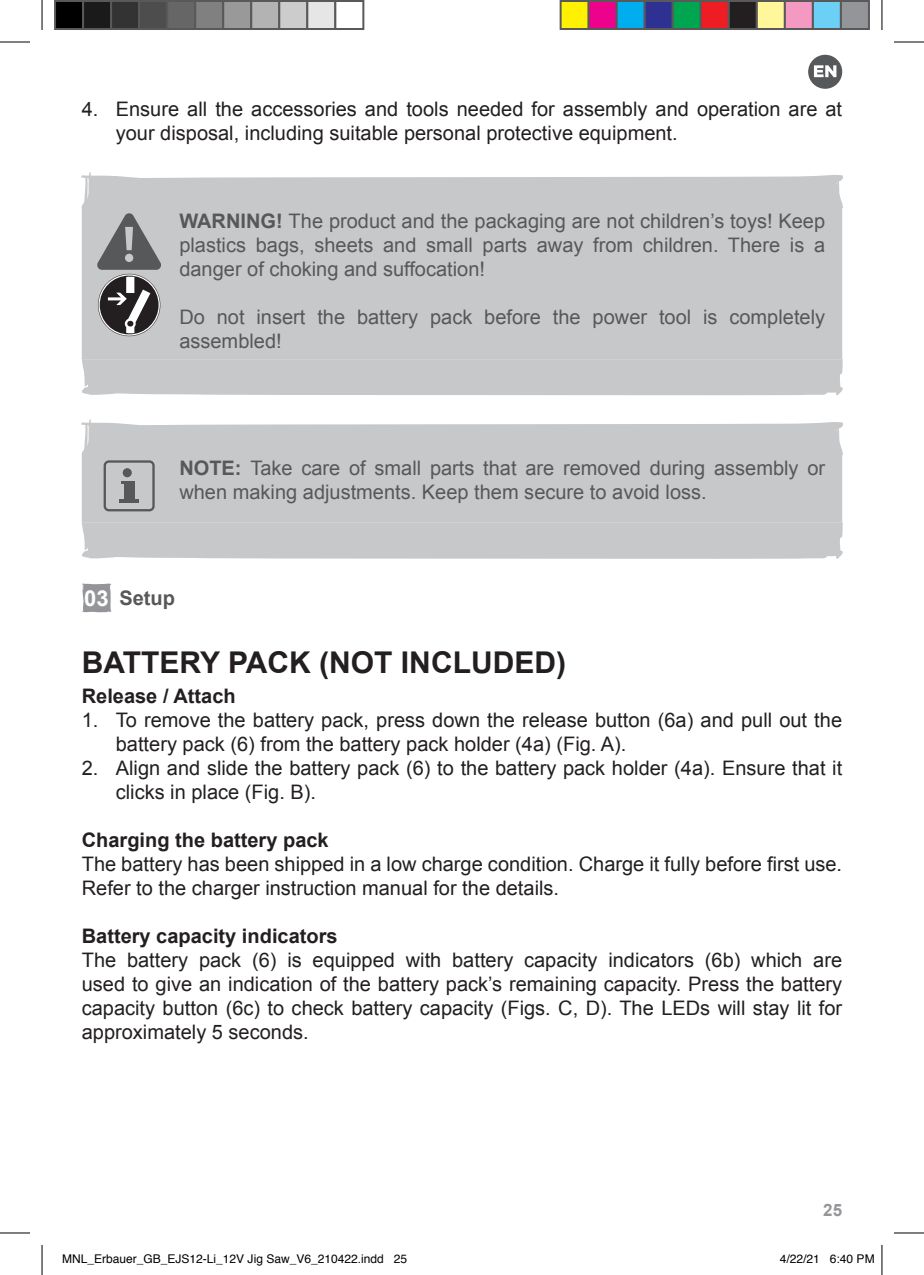
<style>
.page{position:relative;width:924px;height:1275px;background:#fff}
.page>*{position:absolute;margin:0;border:0;box-sizing:border-box;transform-origin:0 0}
.Sub_header{font:700 30px "Arial";color:#231f20}
.t1{font:700 22px "Arial";color:#fff}
.t2{font:20px/24px "Arial";color:#231f20}
.warning_box_text{font:20px/24px "Arial";color:#57585a}
.t3{font:700 20px "Arial";color:#231f20}
.Sub_headline_title{font:700 20px "Arial";color:#57585a}
.t4{font:700 17px "Arial";color:#939598}
.t5{font:12px "Helvetica";color:#000}
.s1{font-weight:700}
</style>
<div class="page">
<svg style="left:808px;top:55px;width:33px;height:34px"></svg>
<div style="left:82px;top:336px;width:759px;height:23px;background:#c7c8ca"></div>
<svg style="left:82px;top:172px;width:759px;height:164px;background:#c4c5c7"></svg>
<div style="left:82px;top:359px;width:759px;height:36px;background:#c7c8ca"></div>
<svg style="left:82px;top:511px;width:759px;height:12px;background:#c7c8ca"></svg>
<svg style="left:82px;top:419px;width:759px;height:92px;background:#c9cacc"></svg>
<div style="left:124px;top:481px;width:10px;height:19px;background:#57585a"></div>
<hr style="left:119px;top:499px;width:20px;height:4px;background:#57585a">
<div style="left:82px;top:523px;width:759px;height:36px;background:#c7c8ca"></div>
<svg style="left:82px;top:583px;width:29px;height:29px"></svg>
<hr style="left:0;top:42px;width:30px;height:1px;background:#000">
<hr style="left:893px;top:42px;width:30px;height:1px;background:#000">
<hr style="left:0;top:1232px;width:30px;height:1px;background:#000">
<hr style="left:893px;top:1232px;width:30px;height:1px;background:#000">
<hr style="left:42px;top:0;width:1px;height:30px;background:#000">
<hr style="left:42px;top:1245px;width:1px;height:30px;background:#000">
<hr style="left:881px;top:0;width:1px;height:30px;background:#000">
<hr style="left:881px;top:1245px;width:1px;height:30px;background:#000">
<div style="left:55px;top:1px;width:28px;height:28px;background:#000"></div>
<div style="left:54px;top:0;width:30px;height:30px;border:2px solid #595959"></div>
<div style="left:83px;top:1px;width:28px;height:28px;background:#1a1a1a"></div>
<div style="left:82px;top:0;width:30px;height:30px;border:2px solid #595959"></div>
<div style="left:111px;top:1px;width:28px;height:28px;background:#333"></div>
<div style="left:110px;top:0;width:30px;height:30px;border:2px solid #595959"></div>
<div style="left:139px;top:1px;width:28px;height:28px;background:#4d4d4d"></div>
<div style="left:138px;top:0;width:30px;height:30px;border:2px solid #595959"></div>
<div style="left:167px;top:1px;width:28px;height:28px;background:#666"></div>
<div style="left:166px;top:0;width:30px;height:30px;border:2px solid #595959"></div>
<div style="left:195px;top:1px;width:28px;height:28px;background:#808080"></div>
<div style="left:194px;top:0;width:30px;height:30px;border:2px solid #595959"></div>
<div style="left:223px;top:1px;width:28px;height:28px;background:#999"></div>
<div style="left:222px;top:0;width:30px;height:30px;border:2px solid #595959"></div>
<div style="left:251px;top:1px;width:28px;height:28px;background:#b3b3b3"></div>
<div style="left:250px;top:0;width:30px;height:30px;border:2px solid #595959"></div>
<div style="left:279px;top:1px;width:28px;height:28px;background:#ccc"></div>
<div style="left:278px;top:0;width:30px;height:30px;border:2px solid #595959"></div>
<div style="left:307px;top:1px;width:28px;height:28px;background:#e6e6e6"></div>
<div style="left:306px;top:0;width:30px;height:30px;border:2px solid #595959"></div>
<div style="left:334px;top:0;width:30px;height:30px;border:2px solid #595959"></div>
<div style="left:560px;top:1px;width:28px;height:28px;background:#fff101"></div>
<div style="left:559px;top:0;width:30px;height:30px;border:2px solid #595959"></div>
<div style="left:588px;top:1px;width:28px;height:28px;background:#ed028c"></div>
<div style="left:587px;top:0;width:30px;height:30px;border:2px solid #595959"></div>
<div style="left:616px;top:1px;width:28px;height:28px;background:#00aeef"></div>
<div style="left:615px;top:0;width:30px;height:30px;border:2px solid #595959"></div>
<div style="left:644px;top:1px;width:28px;height:28px;background:#2e3092"></div>
<div style="left:643px;top:0;width:30px;height:30px;border:2px solid #595959"></div>
<div style="left:672px;top:1px;width:28px;height:28px;background:#00a54f"></div>
<div style="left:671px;top:0;width:30px;height:30px;border:2px solid #595959"></div>
<div style="left:700px;top:1px;width:28px;height:28px;background:#ee1d23"></div>
<div style="left:699px;top:0;width:30px;height:30px;border:2px solid #595959"></div>
<div style="left:728px;top:1px;width:28px;height:28px;background:#231f20"></div>
<div style="left:727px;top:0;width:30px;height:30px;border:2px solid #595959"></div>
<div style="left:756px;top:1px;width:28px;height:28px;background:#fff79a"></div>
<div style="left:755px;top:0;width:30px;height:30px;border:2px solid #595959"></div>
<div style="left:784px;top:1px;width:28px;height:28px;background:#f499c2"></div>
<div style="left:783px;top:0;width:30px;height:30px;border:2px solid #595959"></div>
<div style="left:812px;top:1px;width:28px;height:28px;background:#6bcff6"></div>
<div style="left:811px;top:0;width:30px;height:30px;border:2px solid #595959"></div>
<div style="left:840px;top:1px;width:28px;height:28px;background:#939598"></div>
<div style="left:839px;top:0;width:30px;height:30px;border:2px solid #595959"></div>
<p class="t2" style="left:116px;top:97px;width:727px;text-indent:-34px">4. Ensure all the accessories and tools needed for assembly and operation are at your disposal, including suitable personal protective equipment.</p>
<p class="warning_box_text" style="left:179px;top:209px;width:647px;text-align:justify"><span class="s1">WARNING!</span> The product and the packaging are not children’s toys! Keep plastics bags, sheets and small parts away from children. There is a danger of choking and suffocation!</p>
<p class="warning_box_text" style="left:179px;top:305px;width:647px">Do not insert the battery pack before the power tool is completely assembled!</p>
<p class="warning_box_text" style="left:179px;top:456px;width:647px"><span class="s1">NOTE:</span> Take care of small parts that are removed during assembly or when making adjustments. Keep them secure to avoid loss.</p>
<p class="t1" style="left:84px;top:583px;width:26px">03</p>
<p class="Sub_headline_title" style="left:119px;top:584px;width:57px">Setup</p>
<p class="Sub_header" style="left:82px;top:643px;width:485px">BATTERY PACK (NOT INCLUDED)</p>
<p class="t3" style="left:82px;top:682px;width:155px">Release / Attach</p>
<p class="t2" style="left:116px;top:708px;width:727px;text-indent:-34px">1. To remove the battery pack, press down the release button (6a) and pull out the battery pack (6) from the battery pack holder (4a) (Fig. A).</p>
<p class="t2" style="left:116px;top:756px;width:727px;text-indent:-34px">2. Align and slide the battery pack (6) to the battery pack holder (4a). Ensure that it clicks in place (Fig. B).</p>
<p class="t3" style="left:82px;top:826px;width:248px">Charging the battery pack</p>
<p class="t2" style="left:82px;top:852px;width:761px">The battery has been shipped in a low charge condition. Charge it fully before first use.</p>
<p class="t2" style="left:82px;top:876px;width:478px">Refer to the charger instruction manual for the details.</p>
<p class="t3" style="left:82px;top:922px;width:257px">Battery capacity indicators</p>
<p class="t2" style="left:82px;top:948px;width:761px;text-align:justify">The battery pack (6) is equipped with battery capacity indicators (6b) which are used to give an indication of the battery pack’s remaining capacity. Press the battery capacity button (6c) to check battery capacity (Figs. C, D). The LEDs will stay lit for approximately 5 seconds.</p>
<p class="t4" style="left:822px;top:1198px;width:20px">25</p>
<p class="t5" style="left:62px;top:1249px;width:346px">MNL_Erbauer_GB_EJS12-Li_12V Jig Saw_V6_210422.indd 25</p>
<p class="t5" style="left:779px;top:1249px;width:96px">4/22/21 6:40 PM</p>
</div>
